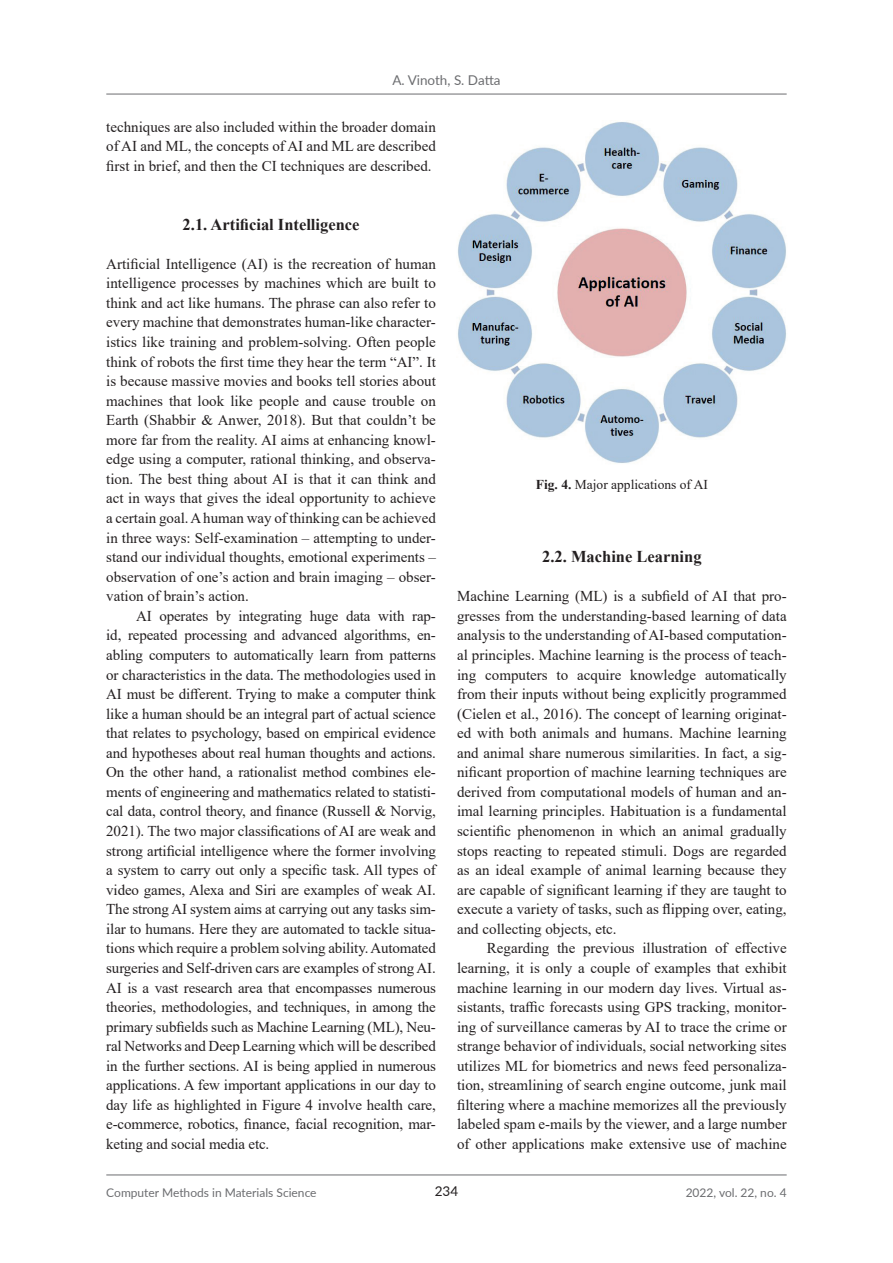
<style>
.page{position:relative;width:893px;height:1263px;background:#fff}
.page>*{position:absolute;margin:0;border:0;box-sizing:border-box;transform-origin:0 0}
.podtytul2{font:700 16.5px "Times New Roman";color:#231f20}
.tresc{font:15px/19.5px "Times New Roman";color:#231f20;text-align:justify}
.opis_rysunku{font:13.5px "Times New Roman";color:#231f20}
.t1{font:13.5px "Lato";color:#6c6d70}
.t2{font:13.5px "Lato";color:#231f20}
.t3{font:12px "Lato";color:#6c6d70}
.s1{font-weight:700}
</style>
<div class="page">
<hr style="left:106px;top:1174px;width:681px;height:1px;background:#6c6d70">
<hr style="left:106px;top:94px;width:681px;height:1px;background:#6c6d70">
<img style="left:458px;top:122px;width:328px;height:341px">
<p class="t1" style="left:392px;top:71px;width:110px">A. Vinoth, S. Datta</p>
<p class="tresc" style="left:106px;top:117px;width:331px">techniques are also included within the broader domain of AI and ML, the concepts of AI and ML are described first in brief, and then the CI techniques are described.</p>
<p class="podtytul2" style="left:183px;top:212px;width:178px">2.1. Artificial Intelligence</p>
<p class="tresc" style="left:106px;top:253px;width:331px">Artificial Intelligence (AI) is the recreation of human intelligence processes by machines which are built to think and act like humans. The phrase can also refer to every machine that demonstrates human-like character&shy;istics like training and problem-solving. Often people think of robots the first time they hear the term “AI”. It is because massive movies and books tell stories about machines that look like people and cause trouble on Earth (Shabbir &amp; Anwer, 2018). But that couldn’t be more far from the reality. AI aims at enhancing knowl&shy;edge using a computer, rational thinking, and observa&shy;tion. The best thing about AI is that it can think and act in ways that gives the ideal opportunity to achieve a certain goal. Ahuman way of thinking can be achieved in three ways: Self-examination – attempting to under&shy;stand our individual thoughts, emotional experiments – observation of one’s action and brain imaging – obser&shy;vation of brain’s action.</p>
<p class="tresc" style="left:106px;top:606px;width:331px;text-indent:30px">AI operates by integrating huge data with rap&shy;id, repeated processing and advanced algorithms, en&shy;abling computers to automatically learn from patterns or characteristics in the data. The methodologies used in AI must be different. Trying to make a computer think like a human should be an integral part of actual science that relates to psychology, based on empirical evidence and hypotheses about real human thoughts and actions.<br>On the other hand, a rationalist method combines ele&shy;ments of engineering and mathematics related to statisti&shy;cal data, control theory, and finance (Russell &amp; Norvig, 2021). The two major classifications of AI are weak and strong artificial intelligence where the former involving a system to carry out only a specific task. All types of video games, Alexa and Siri are examples of weak AI.<br>The strong AI system aims at carrying out any tasks sim&shy;ilar to humans. Here they are automated to tackle situa&shy;tions which require a problem solving ability. Automated surgeries and Self-driven cars are examples of strong AI.<br>AI is a vast research area that encompasses numerous theories, methodologies, and techniques, in among the primary subfields such as Machine Learning (ML), Neu&shy;ral Networks and Deep Learning which will be described in the further sections. AI is being applied in numerous applications. A few important applications in our day to day life as highlighted in Figure 4 involve health care, e-commerce, robotics, finance, facial recognition, mar&shy;keting and social media etc.</p>
<p class="opis_rysunku" style="left:536px;top:475px;width:174px"><span class="s1">Fig. 4.</span> Major applications of AI</p>
<p class="podtytul2" style="left:542px;top:545px;width:161px">2.2. Machine Learning</p>
<p class="tresc" style="left:457px;top:586px;width:331px">Machine Learning (ML) is a subfield of AI that pro&shy;gresses from the understanding-based learning of data analysis to the understanding of AI-based computation&shy;al principles. Machine learning is the process of teach&shy;ing computers to acquire knowledge automatically from their inputs without being explicitly programmed (Cielen et al., 2016). The concept of learning originat&shy;ed with both animals and humans. Machine learning and animal share numerous similarities. In fact, a sig&shy;nificant proportion of machine learning techniques are derived from computational models of human and an&shy;imal learning principles. Habituation is a fundamental scientific phenomenon in which an animal gradually stops reacting to repeated stimuli. Dogs are regarded as an ideal example of animal learning because they are capable of significant learning if they are taught to execute a variety of tasks, such as flipping over, eating, and collecting objects, etc.</p>
<p class="tresc" style="left:457px;top:938px;width:331px;text-indent:30px">Regarding the previous illustration of effective learning, it is only a couple of examples that exhibit machine learning in our modern day lives. Virtual as&shy;sistants, traffic forecasts using GPS tracking, monitor&shy;ing of surveillance cameras by AI to trace the crime or strange behavior of individuals, social networking sites utilizes ML for biometrics and news feed personaliza&shy;tion, streamlining of search engine outcome, junk mail filtering where a machine memorizes all the previously labeled spam e-mails by the viewer, and a large number of other applications make extensive use of machine</p>
<p class="t2" style="left:435px;top:1181px;width:25px">234</p>
<p class="t3" style="left:106px;top:1183px;width:212px">Computer Methods in Materials Science</p>
<p class="t3" style="left:686px;top:1183px;width:102px">2022, vol. 22, no. 4</p>
</div>
